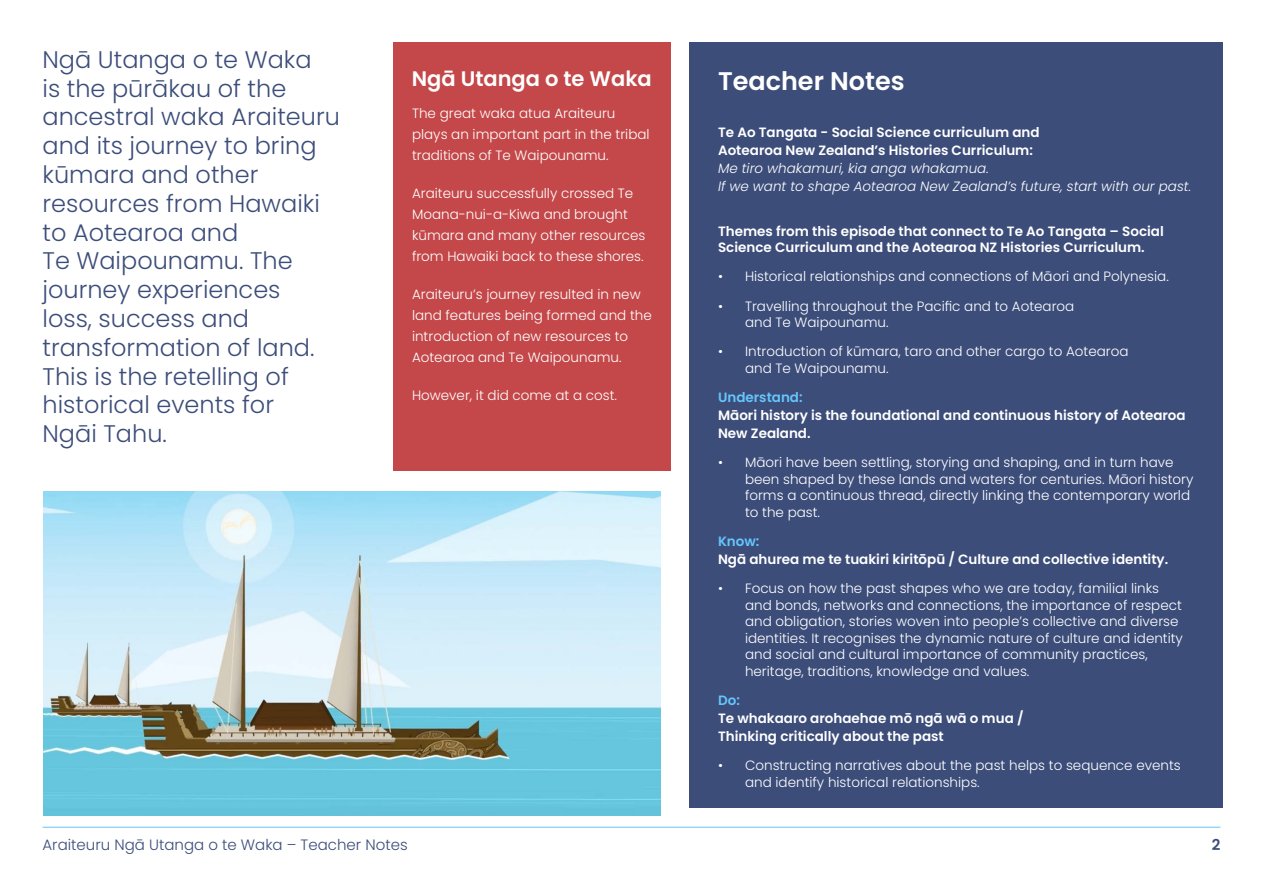
<style>
.page{position:relative;width:1263px;height:893px;background:#fff}
.page>*{position:absolute;margin:0;border:0;box-sizing:border-box;transform-origin:0 0}
.t1{font:600 25.5px "Poppins";color:#fff}
.t2{font:300 24px/28.8px "Poppins";color:#3c4d7a}
.t3{font:600 21px "Poppins";color:#fff}
.t4{font:300 15px "Poppins";color:#3c4d7a}
.t5{font:600 15px "Poppins";color:#3c4d7a}
.t6{font:300 13.5px/16.5px "Poppins";color:#fff}
.t7{font:600 13.5px/18px "Poppins";color:#fff}
.t8{font:italic 300 13.5px/18px "Poppins";color:#fff}
.t9{font:600 13.5px "Poppins";color:#64c6fb}
</style>
<div class="page">
<hr style="left:43px;top:827px;width:1177px;height:1px;background:#64c6fb">
<img style="left:43px;top:491px;width:617px;height:324px">
<div style="left:689px;top:43px;width:533px;height:765px;background:#3c4d7a"></div>
<div style="left:393px;top:43px;width:277px;height:428px;background:#c4484a"></div>
<p class="t2" style="left:43px;top:45px;width:299px">Ngā Utanga o te Waka<br>is the pūrākau of the ancestral waka Araiteuru and its journey to bring kūmara and other resources from Hawaiki to Aotearoa and<br>Te Waipounamu. The journey experiences<br>loss, success and transformation of land.<br>This is the retelling of historical events for<br>Ngāi Tahu.</p>
<h3 class="t3" style="left:412px;top:66px;width:242px">Ngā Utanga o te Waka</h3>
<h1 class="t1" style="left:718px;top:67px;width:188px">Teacher Notes</h1>
<p class="t7" style="left:718px;top:124px;width:323px">Te Ao Tangata - Social Science curriculum and<br>Aotearoa New Zealand’s Histories Curriculum:</p>
<p class="t8" style="left:718px;top:160px;width:475px">Me tiro whakamuri, kia anga whakamua.<br>If we want to shape Aotearoa New Zealand’s future, start with our past.</p>
<p class="t6" style="left:412px;top:103px;width:239px;line-height:21px">The great waka atua Araiteuru plays an important part in the tribal traditions of Te Waipounamu.</p>
<p class="t6" style="left:412px;top:183px;width:235px;line-height:21px">Araiteuru successfully crossed Te Moana-nui-a-Kiwa and brought kūmara and many other resources from Hawaiki back to these shores.</p>
<p class="t6" style="left:412px;top:284px;width:241px;line-height:21px">Araiteuru’s journey resulted in new land features being formed and the introduction of new resources to Aotearoa and Te Waipounamu.</p>
<p class="t6" style="left:412px;top:387px;width:206px">However, it did come at a cost.</p>
<p class="t7" style="left:718px;top:223px;width:447px;line-height:16.5px">Themes from this episode that connect to Te Ao Tangata – Social<br>Science Curriculum and the Aotearoa NZ Histories Curriculum.</p>
<p class="t6" style="left:718px;top:268px;width:452px">• Historical relationships and connections of Māori and Polynesia.</p>
<p class="t6" style="left:745px;top:298px;width:331px;text-indent:-27px">• Travelling throughout the Pacific and to Aotearoa and Te Waipounamu.</p>
<p class="t6" style="left:745px;top:343px;width:385px;text-indent:-27px">• Introduction of kūmara, taro and other cargo to Aotearoa and Te Waipounamu.</p>
<p class="t9" style="left:718px;top:389px;width:86px">Understand:</p>
<p class="t7" style="left:718px;top:406px;width:469px">Māori history is the foundational and continuous history of Aotearoa<br>New Zealand.</p>
<p class="t6" style="left:745px;top:454px;width:450px;text-indent:-27px">• Māori have been settling, storying and shaping, and in turn have been shaped by these lands and waters for centuries. Māori history forms a continuous thread, directly linking the contemporary world to the past.</p>
<p class="t9" style="left:718px;top:533px;width:43px">Know:</p>
<p class="t7" style="left:718px;top:550px;width:452px">Ngā ahurea me te tuakiri kiritōpū / Culture and collective identity.</p>
<p class="t6" style="left:745px;top:580px;width:439px;text-indent:-27px">• Focus on how the past shapes who we are today, familial links and bonds, networks and connections, the importance of respect and obligation, stories woven into people’s collective and diverse identities. It recognises the dynamic nature of culture and identity and social and cultural importance of community practices, heritage, traditions, knowledge and values.</p>
<p class="t9" style="left:718px;top:692px;width:23px">Do:</p>
<p class="t7" style="left:718px;top:709px;width:307px">Te whakaaro arohaehae mō ngā wā o mua /<br>Thinking critically about the past</p>
<p class="t6" style="left:745px;top:757px;width:437px;text-indent:-27px">• Constructing narratives about the past helps to sequence events and identify historical relationships.</p>
<p class="t4" style="left:43px;top:836px;width:367px">Araiteuru Ngā Utanga o te Waka – Teacher Notes</p>
<p class="t5" style="left:1212px;top:836px;width:10px">2</p>
</div>
